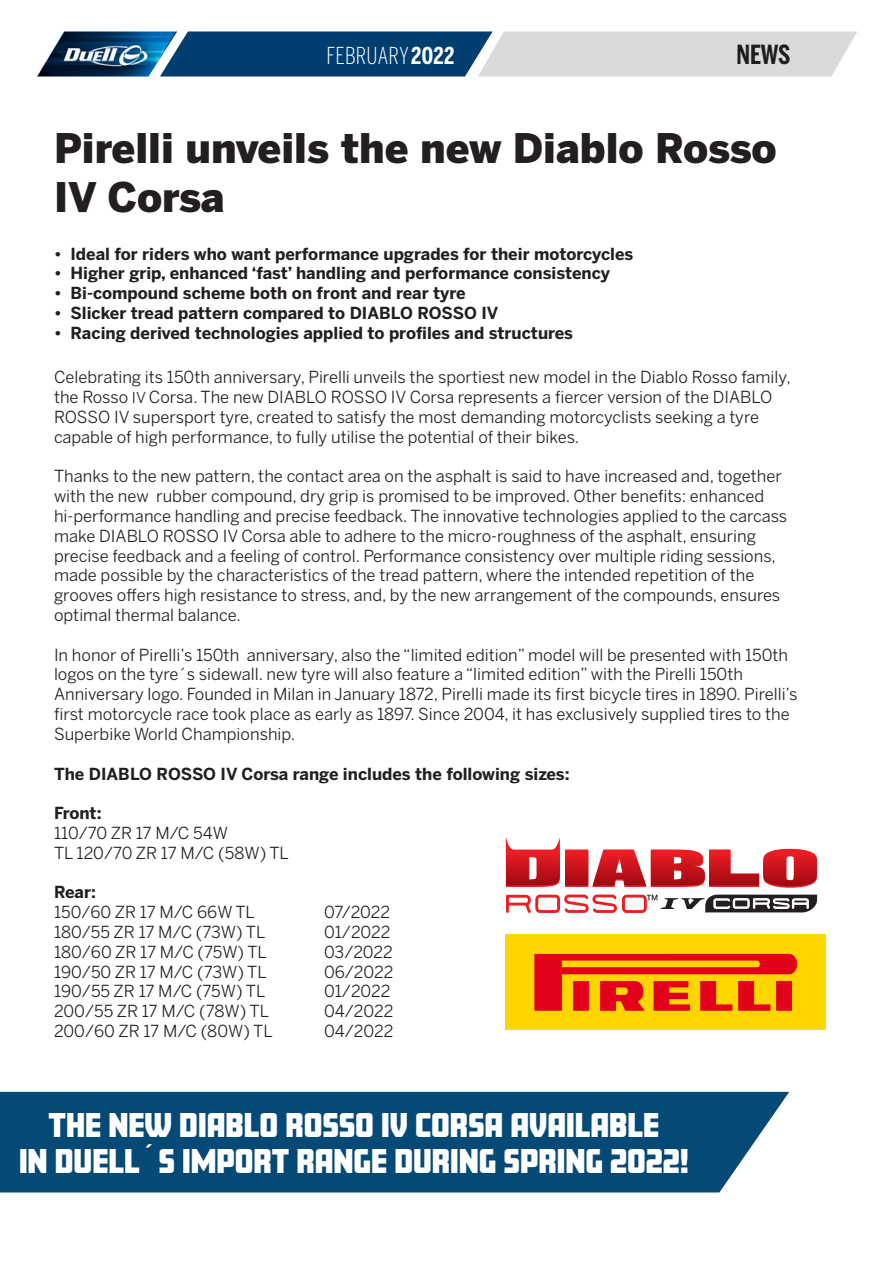
<style>
.page{position:relative;width:893px;height:1263px;background:#fff}
.page>*{position:absolute;margin:0;border:0;box-sizing:border-box;transform-origin:0 0}
.t1{font:900 40.5px "Benton Sans";color:#231f20}
.t2{font:900 30px "Amboy";color:#fff}
.t3{font:700 26.1px "Benton Sans Comp";color:#1d1d1b}
.t4{font:300 extra-condensed 23.1px "Benton Sans";letter-spacing:.01em;color:#fff}
.t5{font:16.5px/19.8px "Benton Sans";color:#231f20}
.t6{font:700 16.5px "Benton Sans";color:#231f20}
.s1{font-family:"Benton Sans Comp";font-weight:700;font-stretch:normal}
.s2{font-size:15px}
</style>
<div class="page">
<svg style="left:506px;top:837px;width:311px;height:51px"></svg>
<svg style="left:506px;top:894px;width:311px;height:19px"></svg>
<img style="left:36px;top:31px;width:124px;height:46px">
<svg style="left:160px;top:31px;width:697px;height:46px;background:#7d98af"></svg>
<div style="left:0;top:1092px;width:789px;height:100px;background:#054977"></div>
<img style="left:506px;top:934px;width:320px;height:96px">
<p class="t4" style="left:327px;top:42px;width:129px">FEBRUARY <span class="s1">2022</span></p>
<p class="t3" style="left:736px;top:39px;width:56px">NEWS</p>
<p class="t1" style="left:54px;top:124px;width:724px">Pirelli unveils the new Diablo Rosso</p>
<p class="t1" style="left:54px;top:173px;width:172px">IV Corsa</p>
<p class="t6" style="left:54px;top:244px;width:581px">• Ideal for riders who want performance upgrades for their motorcycles</p>
<p class="t6" style="left:54px;top:263px;width:558px">• Higher grip, enhanced ‘fast’ handling and performance consistency</p>
<p class="t6" style="left:54px;top:283px;width:413px">• Bi-compound scheme both on front and rear tyre</p>
<p class="t6" style="left:54px;top:303px;width:446px">• Slicker tread pattern compared to DIABLO ROSSO IV</p>
<p class="t6" style="left:54px;top:323px;width:520px">• Racing derived technologies applied to profiles and structures</p>
<p class="t5" style="left:54px;top:367px;width:738px">Celebrating its 150th anniversary, Pirelli unveils the sportiest new model in the Diablo Rosso family, the Rosso <span class="s2">IV</span> Corsa. The new DIABLO ROSSO IV Corsa represents a fiercer version of the DIABLO ROSSO IV supersport tyre, created to satisfy the most demanding motorcyclists seeking a tyre capable of high performance, to fully utilise the potential of their bikes.</p>
<p class="t5" style="left:54px;top:466px;width:735px">Thanks to the new pattern, the contact area on the asphalt is said to have increased and, together with the new rubber compound, dry grip is promised to be improved. Other benefits: enhanced hi-performance handling and precise feedback. The innovative technologies applied to the carcass make DIABLO ROSSO IV Corsa able to adhere to the micro-roughness of the asphalt, ensuring precise feedback and a feeling of control. Performance consistency over multiple riding sessions, made possible by the characteristics of the tread pattern, where the intended repetition of the grooves offers high resistance to stress, and, by the new arrangement of the compounds, ensures optimal thermal balance.</p>
<p class="t5" style="left:54px;top:645px;width:745px">In honor of Pirelli’s 150th anniversary, also the “limited edition” model will be presented with 150th logos on the tyre´s sidewall. new tyre will also feature a “limited edition” with the Pirelli 150th Anniversary logo. Founded in Milan in January 1872, Pirelli made its first bicycle tires in 1890. Pirelli’s first motorcycle race took place as early as 1897. Since 2004, it has exclusively supplied tires to the Superbike World Championship.</p>
<p class="t6" style="left:54px;top:764px;width:517px">The DIABLO ROSSO IV Corsa range includes the following sizes:</p>
<p class="t6" style="left:54px;top:803px;width:49px">Front:</p>
<p class="t5" style="left:54px;top:823px;width:175px">110/70 ZR 17 M/C 54W</p>
<p class="t5" style="left:54px;top:843px;width:236px">TL 120/70 ZR 17 M/C (58W) TL</p>
<p class="t6" style="left:54px;top:882px;width:43px">Rear:</p>
<p class="t5" style="left:54px;top:902px;width:202px">150/60 ZR 17 M/C 66W TL</p>
<p class="t5" style="left:324px;top:902px;width:68px">07/2022</p>
<p class="t5" style="left:54px;top:922px;width:213px">180/55 ZR 17 M/C (73W) TL</p>
<p class="t5" style="left:324px;top:922px;width:68px">01/2022</p>
<p class="t5" style="left:54px;top:942px;width:214px">180/60 ZR 17 M/C (75W) TL</p>
<p class="t5" style="left:324px;top:942px;width:70px">03/2022</p>
<p class="t5" style="left:54px;top:961px;width:214px">190/50 ZR 17 M/C (73W) TL</p>
<p class="t5" style="left:324px;top:961px;width:71px">06/2022</p>
<p class="t5" style="left:54px;top:981px;width:213px">190/55 ZR 17 M/C (75W) TL</p>
<p class="t5" style="left:324px;top:981px;width:68px">01/2022</p>
<p class="t5" style="left:54px;top:1001px;width:216px">200/55 ZR 17 M/C (78W) TL</p>
<p class="t5" style="left:324px;top:1001px;width:71px">04/2022</p>
<p class="t5" style="left:54px;top:1021px;width:220px">200/60 ZR 17 M/C (80W) TL</p>
<p class="t5" style="left:324px;top:1021px;width:71px">04/2022</p>
<p class="t2" style="left:49px;top:1107px;width:612px">THE NEW DIABLO ROSSO IV CORSA AVAILABLE</p>
<p class="t2" style="left:19px;top:1143px;width:671px">IN DUELL´S IMPORT RANGE DURING SPRING 2022!</p>
</div>
